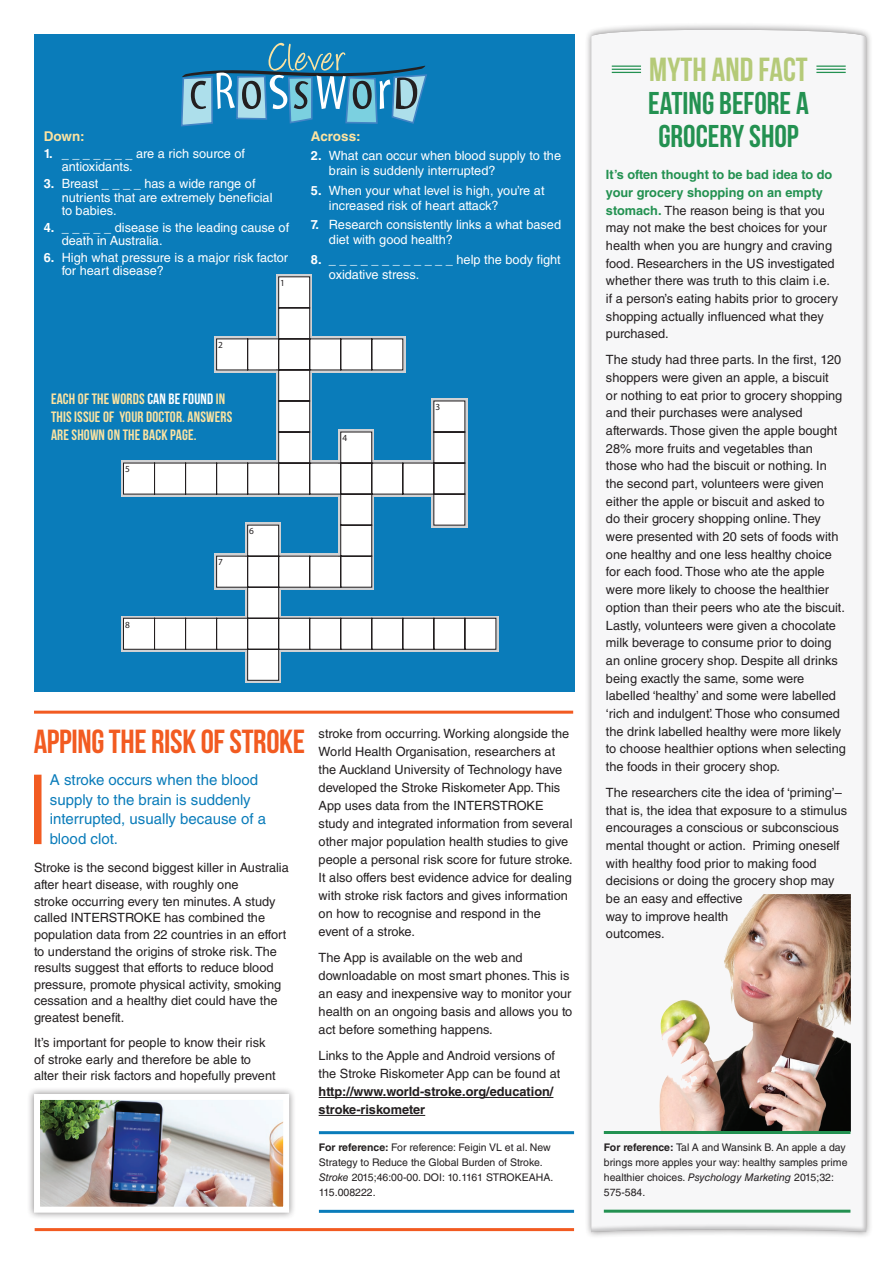
<style>
.page{position:relative;width:893px;height:1263px;background:#fff}
.page>*{position:absolute;margin:0;border:0;box-sizing:border-box;transform-origin:0 0}
.Optima_Header_20pt{font:33.3px "Bebas Neue";letter-spacing:-.01em;color:#f25b21}
.Optima_Header_20pt-2{font:33.3px "Bebas Neue";color:#b5ca78}
.Optima_Header_20pt-3{font:31.5px/33px "Bebas Neue";color:#239151;text-align:center}
.YD_Body_Copy{font:15px/19.5px "Helvetica LT Std";color:#0a7cba}
.Optima_Header_20pt-4{font:15px/18px "Bebas Neue";letter-spacing:.01em;color:#fce3a1}
.YD_Body_Copy-2{font:700 13.5px "Helvetica LT Std";color:#fce3a1}
.YD_Body_Copy-3{font:12.75px/17.7px "Helvetica LT Std";color:#231f20}
.YD_Body_Copy-4{font:12.75px/13px "Helvetica LT Std";color:#fff}
.YD_Body_Copy-5{font:10.5px/15px "Helvetica LT Std";color:#231f20}
.t1{font:9.3px "Times";color:#231f20}
.s1{font-weight:700}
.s2{color:#fff}
.s3{font-style:italic}
.s4{font-weight:700;color:#239151}
</style>
<div class="page">
<hr style="left:35px;top:1228px;width:539px;height:3px;background:#f25b21">
<hr style="left:319px;top:1097px;width:234px;height:1px;background:#231f20">
<hr style="left:319px;top:1115px;width:106px;height:1px;background:#231f20">
<hr style="left:34px;top:711px;width:539px;height:3px;background:#f25b21">
<hr style="left:319px;top:1131px;width:255px;height:3px;background:#0a7cba">
<hr style="left:319px;top:1210px;width:255px;height:3px;background:#0a7cba">
<div style="left:34px;top:775px;width:8px;height:69px;background:#f25b21"></div>
<div style="left:27px;top:1087px;width:269px;height:133px;background:#231f20;opacity:.5"></div>
<img style="left:41px;top:1101px;width:241px;height:105px">
<div style="left:34px;top:1094px;width:255px;height:119px;border:6px solid #fff"></div>
<img style="left:112px;top:1112px;width:48px;height:80px">
<div style="left:34px;top:34px;width:540px;height:658px;background:#0a7cba"></div>
<svg style="left:181px;top:43px;width:246px;height:84px"></svg>
<hr style="left:121px;top:463px;width:2px;height:31px;background:#d1d2d4">
<hr style="left:121px;top:618px;width:2px;height:31px;background:#d1d2d4">
<hr style="left:248px;top:680px;width:31px;height:3px;background:#d1d2d4">
<hr style="left:279px;top:274px;width:31px;height:3px;background:#d1d2d4">
<hr style="left:496px;top:618px;width:2px;height:31px;background:#d1d2d4">
<svg style="left:123px;top:276px;width:373px;height:405px"></svg>
<div style="left:584px;top:23px;width:289px;height:1216px;background:#231f20;opacity:.5"></div>
<div style="left:590px;top:26px;width:278px;height:1207px;background:#f7f7f8"></div>
<svg style="left:612px;top:66px;width:29px;height:7px"></svg>
<hr style="left:816px;top:72px;width:30px;height:1px;background:#239151">
<hr style="left:816px;top:69px;width:30px;height:1px;background:#239151">
<hr style="left:816px;top:66px;width:30px;height:1px;background:#239151">
<hr style="left:604px;top:1210px;width:246px;height:3px;background:#239151">
<img style="left:659px;top:894px;width:192px;height:238px">
<hr style="left:604px;top:1131px;width:246px;height:3px;background:#239151">
<p class="YD_Body_Copy-2" style="left:44px;top:128px;width:43px">Down:</p>
<p class="YD_Body_Copy-4" style="left:62px;top:147px;width:185px;text-indent:-18px"><span class="s1">1.</span> _ _ _ _ _ _ _ are a rich source of antioxidants.</p>
<p class="YD_Body_Copy-4" style="left:62px;top:177px;width:212px;text-indent:-18px"><span class="s1">3.</span> Breast _ _ _ _ has a wide range of nutrients that are extremely beneficial to babies.</p>
<p class="YD_Body_Copy-4" style="left:62px;top:221px;width:229px;text-indent:-18px"><span class="s1">4.</span> _ _ _ _ _ disease is the leading cause of death in Australia.</p>
<p class="YD_Body_Copy-4" style="left:62px;top:251px;width:228px;text-indent:-18px"><span class="s1">6.</span> High what pressure is a major risk factor for heart disease?</p>
<p class="t1" style="left:280px;top:277px;width:6px">1</p>
<p class="YD_Body_Copy-2" style="left:311px;top:128px;width:51px">Across:</p>
<p class="YD_Body_Copy-4" style="left:329px;top:148px;width:234px;line-height:15.1px;text-indent:-18px"><span class="s1">2.</span> What can occur when blood supply to the brain is suddenly interrupted?</p>
<p class="YD_Body_Copy-4" style="left:329px;top:183px;width:217px;line-height:15.1px;text-indent:-18px"><span class="s1">5.</span> When your what level is high, you’re at increased risk of heart attack?</p>
<p class="YD_Body_Copy-4" style="left:329px;top:217px;width:234px;line-height:15.1px;text-indent:-18px"><span class="s1">7.</span> Research consistently links a what based diet with good health?</p>
<p class="YD_Body_Copy-4" style="left:329px;top:252px;width:233px;line-height:15.1px;text-indent:-18px"><span class="s1">8.</span> _ _ _ _ _ _ _ _ _ _ _ _ help the body fight oxidative stress.</p>
<p class="t1" style="left:218px;top:339px;width:6px">2</p>
<p class="Optima_Header_20pt-4" style="left:51px;top:390px;width:183px">EACH OF THE WORDS <span class="s2">CAN BE FOUND</span> IN<br>THIS ISSUE OF YOUR DOCTOR. ANSWERS<br>ARE SHOWN ON THE BACK PAGE.</p>
<p class="t1" style="left:125px;top:463px;width:6px">5</p>
<p class="t1" style="left:218px;top:557px;width:6px">7</p>
<p class="t1" style="left:249px;top:526px;width:6px">6</p>
<p class="t1" style="left:125px;top:619px;width:6px">8</p>
<p class="t1" style="left:342px;top:432px;width:6px">4</p>
<p class="t1" style="left:435px;top:401px;width:6px">3</p>
<p class="Optima_Header_20pt" style="left:34px;top:723px;width:273px">APPING THE RISK OF STROKE</p>
<p class="YD_Body_Copy" style="left:50px;top:770px;width:218px">A stroke occurs when the blood supply to the brain is suddenly interrupted, usually because of a blood clot.</p>
<p class="YD_Body_Copy-3" style="left:34px;top:859px;width:256px;line-height:16.6px">Stroke is the second biggest killer in Australia after heart disease, with roughly one<br>stroke occurring every ten minutes. A study called INTERSTROKE has combined the population data from 22 countries in an effort to understand the origins of stroke risk. The results suggest that efforts to reduce blood pressure, promote physical activity, smoking cessation and a healthy diet could have the greatest benefit.</p>
<p class="YD_Body_Copy-3" style="left:34px;top:1034px;width:243px;line-height:16.6px">It’s important for people to know their risk of stroke early and therefore be able to alter their risk factors and hopefully prevent</p>
<p class="YD_Body_Copy-3" style="left:319px;top:725px;width:256px">stroke from occurring. Working alongside the World Health Organisation, researchers at the Auckland University of Technology have developed the Stroke Riskometer App. This App uses data from the INTERSTROKE study and integrated information from several other major population health studies to give people a personal risk score for future stroke.<br>It also offers best evidence advice for dealing with stroke risk factors and gives information on how to recognise and respond in the event of a stroke.</p>
<p class="YD_Body_Copy-3" style="left:319px;top:949px;width:255px">The App is available on the web and downloadable on most smart phones. This is an easy and inexpensive way to monitor your health on an ongoing basis and allows you to act before something happens.</p>
<p class="YD_Body_Copy-3" style="left:319px;top:1047px;width:243px">Links to the Apple and Android versions of the Stroke Riskometer App can be found at <span class="s1">http://www.world-stroke.org/education/ stroke-riskometer</span></p>
<p class="YD_Body_Copy-5" style="left:319px;top:1140px;width:236px"><span class="s1">For reference:</span> For reference: Feigin VL et al. New Strategy to Reduce the Global Burden of Stroke.<br><span class="s3">Stroke</span> 2015;46:00-00. DOI: 10.1161 STROKEAHA.<br>115.008222.</p>
<p class="Optima_Header_20pt-2" style="left:649px;top:51px;width:160px">MYTH AND FACT</p>
<p class="Optima_Header_20pt-3" style="left:648px;top:86px;width:162px">EATING BEFORE A<br>GROCERY SHOP</p>
<p class="YD_Body_Copy-3" style="left:606px;top:166px;width:234px"><span class="s4">It’s often thought to be bad idea to do your grocery shopping on an empty stomach.</span> The reason being is that you may not make the best choices for your health when you are hungry and craving food. Researchers in the US investigated whether there was truth to this claim i.e. if a person’s eating habits prior to grocery shopping actually influenced what they purchased.</p>
<p class="YD_Body_Copy-3" style="left:606px;top:351px;width:241px">The study had three parts. In the first, 120 shoppers were given an apple, a biscuit<br>or nothing to eat prior to grocery shopping and their purchases were analysed afterwards. Those given the apple bought 28% more fruits and vegetables than those who had the biscuit or nothing. In the second part, volunteers were given either the apple or biscuit and asked to<br>do their grocery shopping online. They were presented with 20 sets of foods with one healthy and one less healthy choice for each food. Those who ate the apple were more likely to choose the healthier option than their peers who ate the biscuit.<br>Lastly, volunteers were given a chocolate milk beverage to consume prior to doing an online grocery shop. Despite all drinks being exactly the same, some were labelled ‘healthy’ and some were labelled ‘rich and indulgent’. Those who consumed the drink labelled healthy were more likely to choose healthier options when selecting the foods in their grocery shop.</p>
<p class="YD_Body_Copy-3" style="left:606px;top:784px;width:243px">The researchers cite the idea of ‘priming’– that is, the idea that exposure to a stimulus encourages a conscious or subconscious mental thought or action. Priming oneself with healthy food prior to making food decisions or doing the grocery shop may be an easy and effective<br>way to improve health<br>outcomes.</p>
<p class="YD_Body_Copy-5" style="left:604px;top:1140px;width:245px"><span class="s1">For reference:</span> Tal A and Wansink B. An apple a day brings more apples your way: healthy samples prime healthier choices. <span class="s3">Psychology Marketing</span> 2015;32:<br>575-584.</p>
</div>
